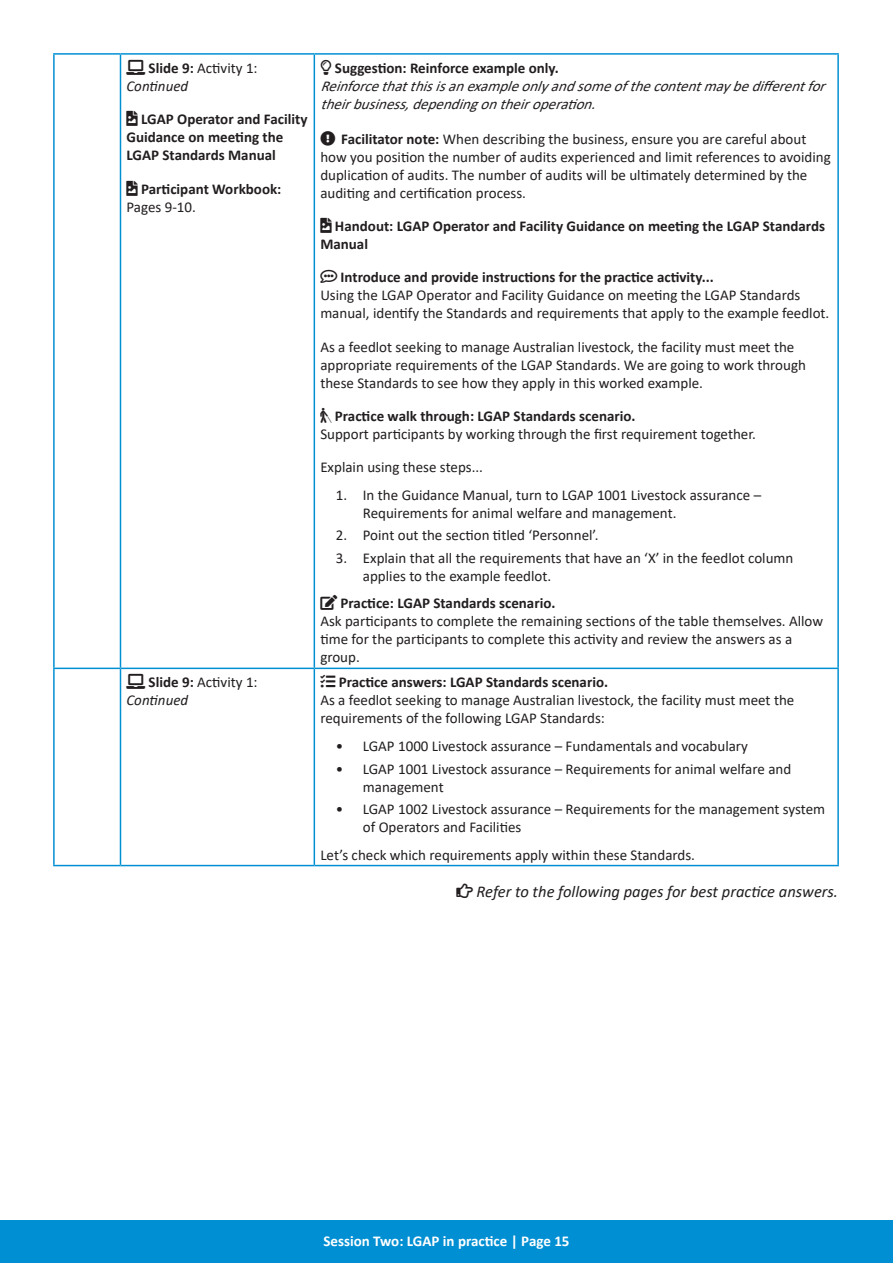
<style>
.page{position:relative;width:893px;height:1263px;background:#fff}
.page>*{position:absolute;margin:0;border:0;box-sizing:border-box;transform-origin:0 0}
.t1{font:italic 16.5px "Calibri";color:#221e1f}
.t2{font:15px/18px "Calibri";color:#221e1f}
.t3{font:700 15px/18px "Calibri";color:#221e1f}
.t4{font:italic 15px/18px "Calibri";color:#221e1f}
.t5{font:700 15px "Calibri";color:#fff}
.s1{font-weight:700}
.s2{font-style:italic}
.s3{font-weight:400}
.s4{font-weight:700;font-style:normal}
</style>
<div class="page">
<div style="left:0;top:1220px;width:893px;height:43px;background:#008fd3"></div>
<hr style="left:53px;top:53px;width:67px;height:2px;background:#008fd3">
<hr style="left:53px;top:55px;width:2px;height:613px;background:#008fd3">
<hr style="left:120px;top:53px;width:194px;height:2px;background:#008fd3">
<hr style="left:120px;top:55px;width:1px;height:613px;background:#008fd3">
<hr style="left:314px;top:53px;width:525px;height:2px;background:#008fd3">
<hr style="left:314px;top:55px;width:1px;height:613px;background:#008fd3">
<hr style="left:837px;top:55px;width:2px;height:613px;background:#008fd3">
<hr style="left:53px;top:668px;width:67px;height:1px;background:#008fd3">
<hr style="left:53px;top:669px;width:2px;height:196px;background:#008fd3">
<hr style="left:120px;top:668px;width:194px;height:1px;background:#008fd3">
<hr style="left:120px;top:669px;width:1px;height:196px;background:#008fd3">
<hr style="left:314px;top:668px;width:525px;height:1px;background:#008fd3">
<hr style="left:314px;top:669px;width:1px;height:196px;background:#008fd3">
<hr style="left:837px;top:669px;width:2px;height:196px;background:#008fd3">
<hr style="left:53px;top:865px;width:67px;height:1px;background:#008fd3">
<hr style="left:120px;top:865px;width:194px;height:1px;background:#008fd3">
<hr style="left:314px;top:865px;width:525px;height:1px;background:#008fd3">
<p class="t2" style="left:126px;top:59px;width:133px">▼□ <span class="s1">Slide 9:</span> Activity 1:<br><span class="s2">Continued</span></p>
<p class="t3" style="left:126px;top:111px;width:183px">● LGAP Operator and Facility<br>Guidance on meeting the<br>LGAP Standards Manual</p>
<p class="t3" style="left:126px;top:179px;width:156px">● Participant Workbook:<br><span class="s3">Pages 9-10.</span></p>
<p class="t4" style="left:320px;top:59px;width:513px">★ <span class="s4">Suggestion: Reinforce example only.<br></span>Reinforcethatthisisanexampleonlyandsomeofthecontentmaybedifferentfor theirbusiness,dependingontheiroperation.</p>
<p class="t2" style="left:320px;top:131px;width:512px">●▼□■● <span class="s1">Facilitator note:</span> When describing the business, ensure you are careful about how you position the number of audits experienced and limit references to avoiding duplication of audits. The number of audits will be ultimately determined by the auditing and certification process.</p>
<p class="t3" style="left:320px;top:218px;width:506px">● Handout: LGAP Operator and Facility Guidance on meeting the LGAP Standards<br>Manual</p>
<p class="t2" style="left:320px;top:268px;width:511px">□■▼●▼ <span class="s1">Introduce and provide instructions for the practice activity...<br></span>Using the LGAP Operator and Facility Guidance on meeting the LGAP Standards manual, identify the Standards and requirements that apply to the example feedlot.</p>
<p class="t2" style="left:320px;top:339px;width:487px">As a feedlot seeking to manage Australian livestock, the facility must meet the appropriate requirements of the LGAP Standards. We are going to work through these Standards to see how they apply in this worked example.</p>
<p class="t3" style="left:335px;top:407px;width:302px">Practice walk through: LGAP Standards scenario.</p>
<p class="t2" style="left:320px;top:425px;width:437px">Support participants by working through the first requirement together.</p>
<p class="t2" style="left:320px;top:459px;width:164px">Explain using these steps...</p>
<p class="t2" style="left:363px;top:487px;width:400px;text-indent:-27px">1. In the Guidance Manual, turn to LGAP 1001 Livestock assurance –<br>Requirements for animal welfare and management.</p>
<p class="t2" style="left:336px;top:527px;width:264px">2. Point out the section titled ‘Personnel’.</p>
<p class="t2" style="left:363px;top:549px;width:432px;text-indent:-27px">3. Explain that all the requirements that have an ‘X’ in the feedlot column applies to the example feedlot.</p>
<p class="t2" style="left:320px;top:594px;width:504px">▼ <span class="s1">Practice: LGAP Standards scenario.<br></span>Ask participants to complete the remaining sections of the table themselves. Allow time for the participants to complete this activity and review the answers as a group.</p>
<p class="t2" style="left:126px;top:673px;width:133px">▼□ <span class="s1">Slide 9:</span> Activity 1:<br><span class="s2">Continued</span></p>
<p class="t3" style="left:339px;top:673px;width:271px">Practice answers: LGAP Standards scenario.</p>
<p class="t2" style="left:320px;top:692px;width:476px">As a feedlot seeking to manage Australian livestock, the facility must meet the requirements of the following LGAP Standards:</p>
<p class="t2" style="left:336px;top:738px;width:414px">• LGAP 1000 Livestock assurance – Fundamentals and vocabulary</p>
<p class="t2" style="left:363px;top:760px;width:430px;text-indent:-27px">• LGAP 1001 Livestock assurance – Requirements for animal welfare and management</p>
<p class="t2" style="left:363px;top:801px;width:464px;text-indent:-27px">• LGAP 1002 Livestock assurance – Requirements for the management system of Operators and Facilities</p>
<p class="t2" style="left:320px;top:846px;width:376px">Let’s check which requirements apply within these Standards.</p>
<p class="t1" style="left:456px;top:880px;width:383px">■□■▼▼ Refer to the following pages for best practice answers.</p>
<p class="t5" style="left:323px;top:1230px;width:248px">Session Two: LGAP in practice | Page 15</p>
</div>
